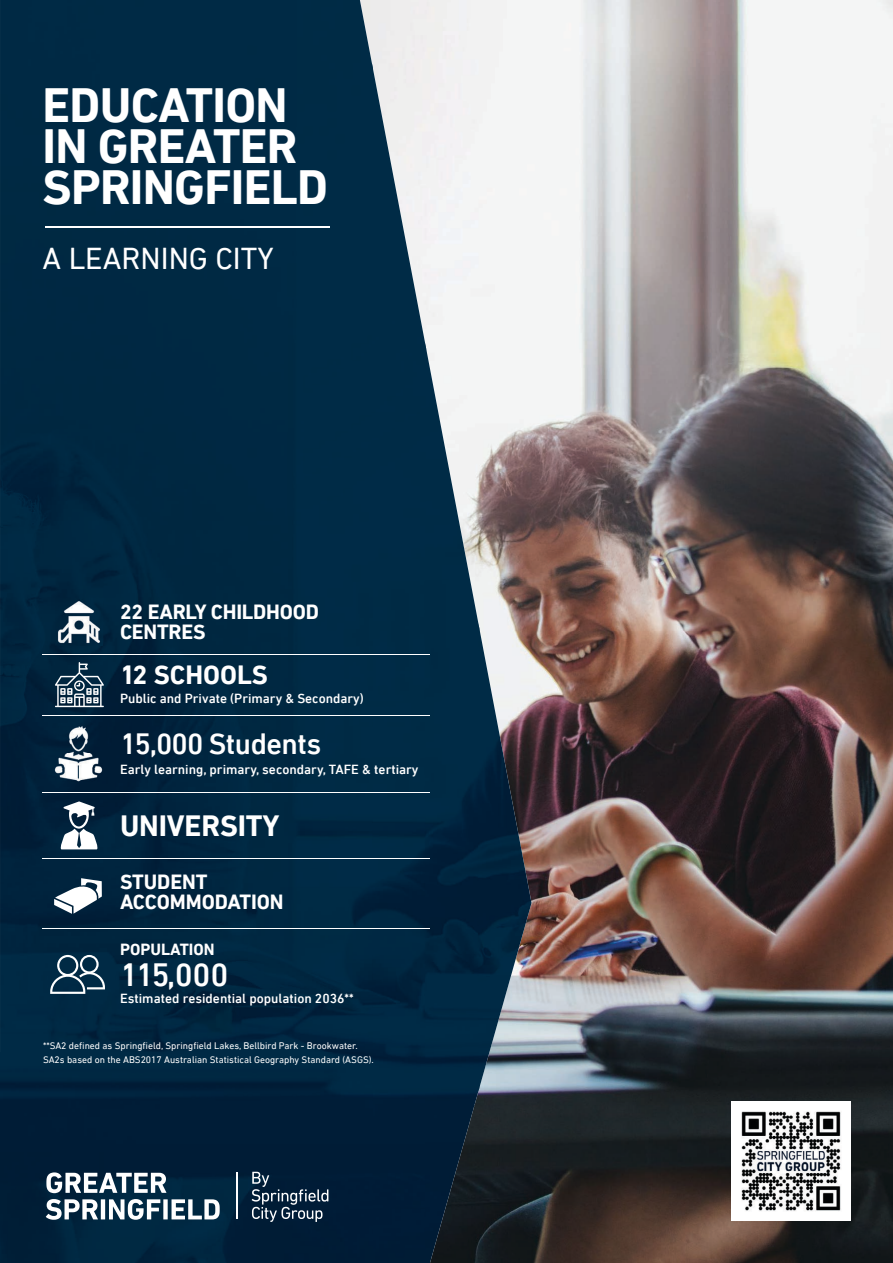
<style>
.page{position:relative;width:893px;height:1263px;background:#fff}
.page>*{position:absolute;margin:0;border:0;box-sizing:border-box;transform-origin:0 0}
.t1{font:700 49.2px/41.2px "DIN Next LT Pro";letter-spacing:-.015em;color:#fff}
.t2{font:500 33px "DIN Next LT Pro";letter-spacing:-.04em;color:#fff}
.t3{font:30.9px "DIN Next LT Pro";color:#fff}
.t4{font:500 30px "DIN Next LT Pro";letter-spacing:-.02em;color:#fff}
.t5{font:700 30px "DIN Next LT Pro";letter-spacing:-.005em;color:#fff}
.t6{font:700 27px "DIN Next LT Pro";color:#fff}
.t7{font:700 21px/20.2px "DIN Next LT Pro";letter-spacing:-.01em;color:#fff}
.t8{font:700 16.5px "DIN Next LT Pro";color:#fff}
.t9{font:500 13.5px "DIN Next LT Pro";color:#fff}
.t10{font:9.75px/14.2px "DIN Next LT Pro";color:#fff}
</style>
<div class="page">
<img style="left:373px;top:0;width:520px;height:52px">
<img style="left:373px;top:52px;width:520px;height:316px">
<img style="left:479px;top:368px;width:414px;height:263px">
<img style="left:479px;top:631px;width:414px;height:474px">
<img style="left:479px;top:1105px;width:256px;height:158px">
<img style="left:841px;top:1105px;width:52px;height:158px">
<img style="left:735px;top:1221px;width:106px;height:42px">
<img style="left:0;top:0;width:373px;height:1263px">
<img style="left:372px;top:63px;width:54px;height:1200px">
<img style="left:425px;top:343px;width:54px;height:920px">
<img style="left:478px;top:623px;width:53px;height:468px">
<svg style="left:46px;top:1199px;width:52px;height:21px"></svg>
<hr style="left:101px;top:1199px;width:4px;height:20px;background:#fff">
<svg style="left:109px;top:1199px;width:51px;height:21px"></svg>
<div style="left:163px;top:1199px;width:5px;height:20px;background:#fff"></div>
<svg style="left:172px;top:1199px;width:48px;height:20px"></svg>
<svg style="left:46px;top:1172px;width:120px;height:21px"></svg>
<hr style="left:236px;top:1172px;width:2px;height:47px;background:#fff">
<svg style="left:252px;top:1172px;width:76px;height:50px;background:#2b4358"></svg>
<hr style="left:45px;top:226px;width:284px;height:2px;background:#fff">
<img style="left:55px;top:598px;width:47px;height:47px">
<svg style="left:55px;top:662px;width:49px;height:45px;background:#4b6576"></svg>
<img style="left:49px;top:723px;width:60px;height:60px">
<svg style="left:58px;top:801px;width:42px;height:48px"></svg>
<svg style="left:50px;top:955px;width:55px;height:39px;background:#3d5d71"></svg>
<svg style="left:54px;top:878px;width:48px;height:36px"></svg>
<hr style="left:43px;top:654px;width:387px;height:1px;background:#fff">
<hr style="left:43px;top:715px;width:387px;height:1px;background:#fff">
<hr style="left:43px;top:792px;width:387px;height:1px;background:#fff">
<hr style="left:43px;top:858px;width:387px;height:1px;background:#fff">
<hr style="left:43px;top:928px;width:387px;height:1px;background:#fff">
<img style="left:731px;top:1101px;width:119px;height:119px">
<h1 class="t1" style="left:43px;top:84px;width:287px">EDUCATION<br>IN GREATER<br>SPRINGFIELD</h1>
<h3 class="t3" style="left:43px;top:241px;width:233px">A LEARNING CITY</h3>
<h3 class="t7" style="left:120px;top:602px;width:201px">22 EARLY CHILDHOOD<br>CENTRES</h3>
<h3 class="t6" style="left:120px;top:659px;width:149px">12 SCHOOLS</h3>
<h3 class="t9" style="left:120px;top:691px;width:245px">Public and Private (Primary &amp; Secondary)</h3>
<h3 class="t4" style="left:120px;top:726px;width:203px">15,000 Students</h3>
<h3 class="t9" style="left:120px;top:762px;width:300px">Early learning, primary, secondary, TAFE &amp; tertiary</h3>
<h3 class="t5" style="left:120px;top:808px;width:161px">UNIVERSITY</h3>
<h3 class="t7" style="left:120px;top:872px;width:165px;line-height:19.5px">STUDENT<br>ACCOMMODATION</h3>
<h3 class="t8" style="left:120px;top:940px;width:96px">POPULATION</h3>
<h2 class="t2" style="left:120px;top:956px;width:110px">115,000</h2>
<h3 class="t9" style="left:120px;top:991px;width:235px">Estimated residential population 2036**</h3>
<p class="t10" style="left:43px;top:1038px;width:332px">**SA2 defined as Springfield, Springfield Lakes, Bellbird Park - Brookwater.<br>SA2s based on the ABS2017 Australian Statistical Geography Standard (ASGS).</p>
</div>
